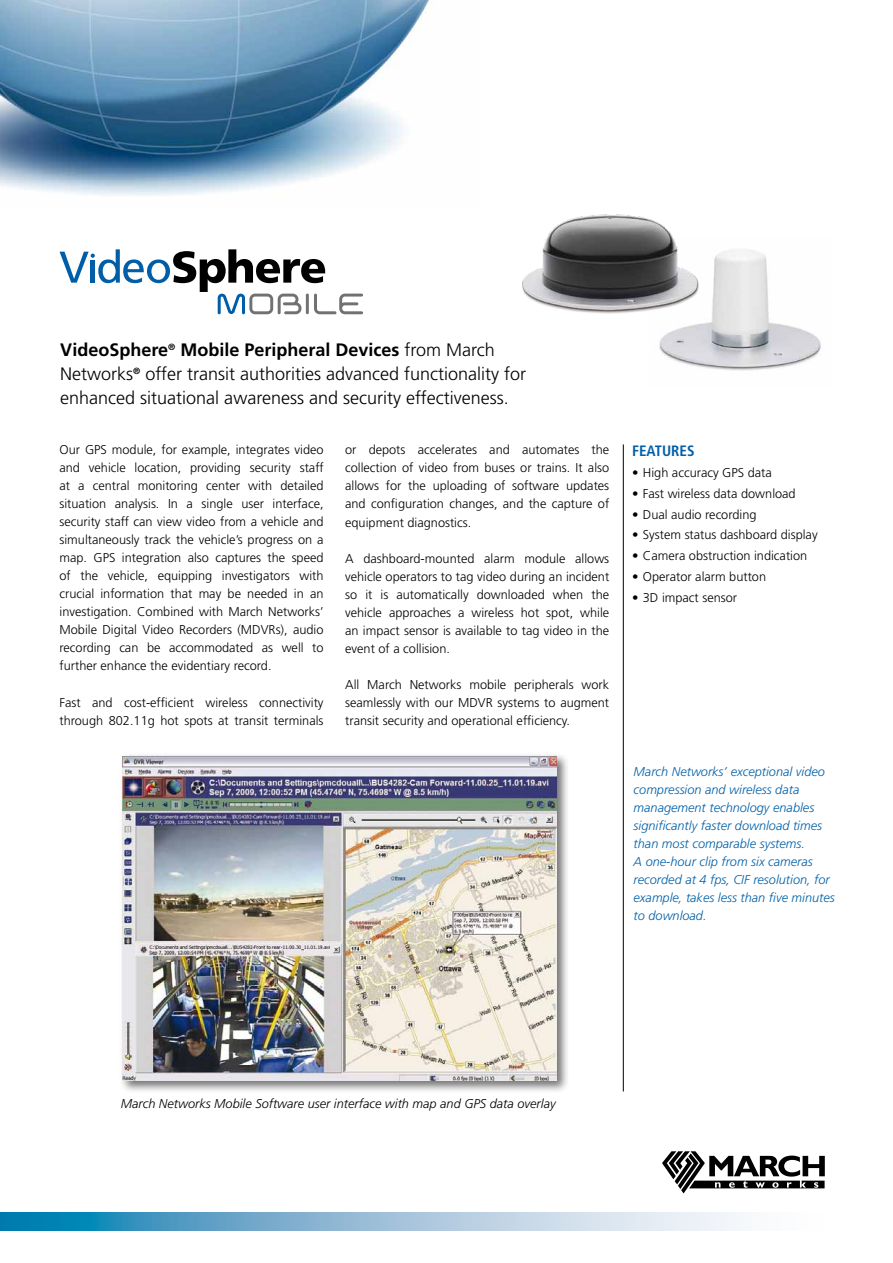
<style>
.page{position:relative;width:893px;height:1263px;background:#fff}
.page>*{position:absolute;margin:0;border:0;box-sizing:border-box;transform-origin:0 0}
.t1{font:300 18px/24px "Frutiger";color:#000}
.t2{font:700 condensed 15px "Frutiger";color:#005ea8}
.t3{font:300 12.75px/18px "Frutiger";color:#000;text-align:justify}
.t4{font:italic 300 12.75px/18px "Frutiger";color:#0060a9}
.t5{font:italic 300 12.75px "Frutiger";color:#000}
.s1{font-weight:700}
</style>
<div class="page">
<img style="left:0;top:0;width:434px;height:195px">
<svg style="left:0;top:1213px;width:738px;height:18px;background:#8abbd5"></svg>
<svg style="left:662px;top:1151px;width:163px;height:42px"></svg>
<hr style="left:623px;top:444px;width:1px;height:647px;background:#000">
<svg style="left:60px;top:249px;width:303px;height:65px"></svg>
<div style="left:119px;top:752px;width:450px;height:342px;background:#000;opacity:.55"></div>
<img style="left:123px;top:756px;width:434px;height:325px">
<img style="left:659px;top:250px;width:162px;height:121px">
<img style="left:522px;top:214px;width:189px;height:109px">
<h1 class="t1" style="left:60px;top:338px;width:467px"><span class="s1">VideoSphere</span><sup>®</sup> <span class="s1">Mobile Peripheral Devices</span> from March<br>Networks<sup>®</sup> offer transit authorities advanced functionality for enhanced situational awareness and security effectiveness.</h1>
<p class="t3" style="left:60px;top:441px;width:266px">Our GPS module, for example, integrates video and vehicle location, providing security staff at a central monitoring center with detailed situation analysis. In a single user interface, security staff can view video from a vehicle and simultaneously track the vehicle’s progress on a map. GPS integration also captures the speed of the vehicle, equipping investigators with crucial information that may be needed in an investigation. Combined with March Networks’ Mobile Digital Video Recorders (MDVRs), audio recording can be accommodated as well to further enhance the evidentiary record.</p>
<p class="t3" style="left:60px;top:693px;width:266px">Fast and cost-efficient wireless connectivity through 802.11g hot spots at transit terminals</p>
<p class="t3" style="left:345px;top:441px;width:266px">or depots accelerates and automates the collection of video from buses or trains. It also allows for the uploading of software updates and configuration changes, and the capture of equipment diagnostics.</p>
<p class="t3" style="left:345px;top:549px;width:266px">A dashboard-mounted alarm module allows vehicle operators to tag video during an incident so it is automatically downloaded when the vehicle approaches a wireless hot spot, while an impact sensor is available to tag video in the event of a collision.</p>
<p class="t3" style="left:345px;top:675px;width:266px">All March Networks mobile peripherals work seamlessly with our MDVR systems to augment transit security and operational efficiency.</p>
<p class="t2" style="left:632px;top:442px;width:64px">FEATURES</p>
<p class="t3" style="left:632px;top:463px;width:141px">• High accuracy GPS data</p>
<p class="t3" style="left:632px;top:484px;width:165px">• Fast wireless data download</p>
<p class="t3" style="left:632px;top:505px;width:126px">• Dual audio recording</p>
<p class="t3" style="left:632px;top:526px;width:187px">• System status dashboard display</p>
<p class="t3" style="left:632px;top:547px;width:177px">• Camera obstruction indication</p>
<p class="t3" style="left:632px;top:568px;width:136px">• Operator alarm button</p>
<p class="t3" style="left:632px;top:588px;width:107px">• 3D impact sensor</p>
<p class="t4" style="left:634px;top:762px;width:203px">March Networks’ exceptional video compression and wireless data management technology enables significantly faster download times than most comparable systems.<br>A one-hour clip from six cameras recorded at 4 fps, CIF resolution, for example, takes less than five minutes to download.</p>
<p class="t5" style="left:121px;top:1096px;width:436px">March Networks Mobile Software user interface with map and GPS data overlay</p>
</div>
